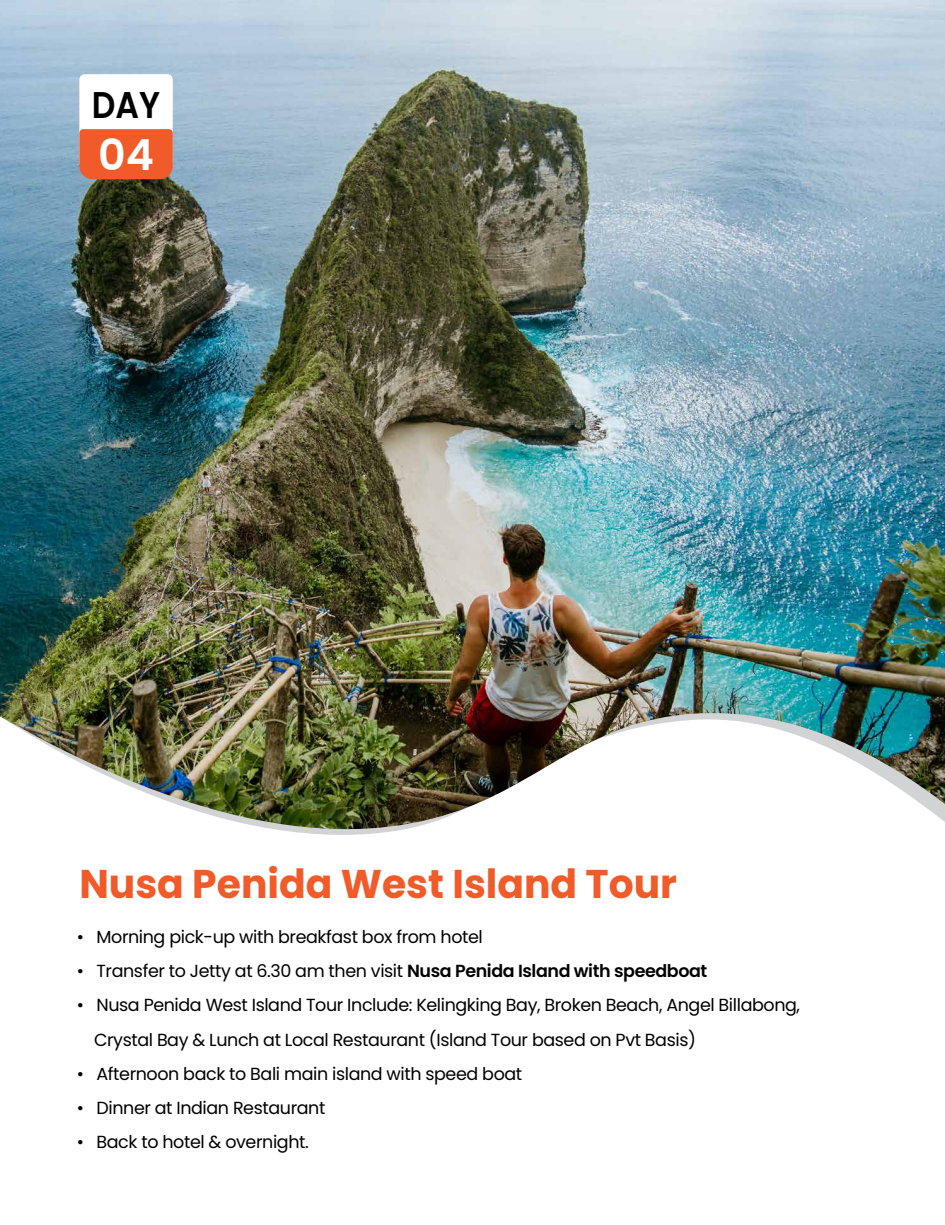
<style>
.page{position:relative;width:945px;height:1225px;background:#fff}
.page>*{position:absolute;margin:0;border:0;box-sizing:border-box;transform-origin:0 0}
.t1{font:600 42.7px "Poppins";color:#fff}
.t2{font:700 40.07px "Poppins";color:#f15a29}
.t3{font:600 37.19px "Poppins";color:#000;scale:.89 1}
.t4{font:17.5px/34.1px "Poppins";letter-spacing:-.025em;color:#000}
.s1{font-weight:600}
</style>
<div class="page">
<img style="left:0;top:0;width:945px;height:835px">
<div style="left:79px;top:74px;width:94px;height:94px;background:#fff;border-radius:5px"></div>
<div style="left:79px;top:129px;width:94px;height:50px;background:#f15a29"></div>
<h3 class="t3" style="left:92px;top:83px;width:78px">DAY</h3>
<h1 class="t1" style="left:98px;top:130px;width:57px">04</h1>
<h2 class="t2" style="left:79px;top:860px;width:599px">Nusa Penida West Island Tour</h2>
<p class="t4" style="left:77px;top:920px;width:407px">• Morning pick-up with breakfast box from hotel</p>
<p class="t4" style="left:77px;top:954px;width:632px">• Transfer to Jetty at 6.30 am then visit <span class="s1">Nusa Penida Island with speedboat</span></p>
<p class="t4" style="left:94px;top:988px;width:708px;text-indent:-17px">• Nusa Penida West Island Tour Include: Kelingking Bay, Broken Beach, Angel Billabong,<br>Crystal Bay &amp; Lunch at Local Restaurant (Island Tour based on Pvt Basis)</p>
<p class="t4" style="left:77px;top:1057px;width:447px">• Afternoon back to Bali main island with speed boat</p>
<p class="t4" style="left:77px;top:1091px;width:250px">• Dinner at Indian Restaurant</p>
<p class="t4" style="left:77px;top:1125px;width:233px">• Back to hotel &amp; overnight.</p>
</div>
